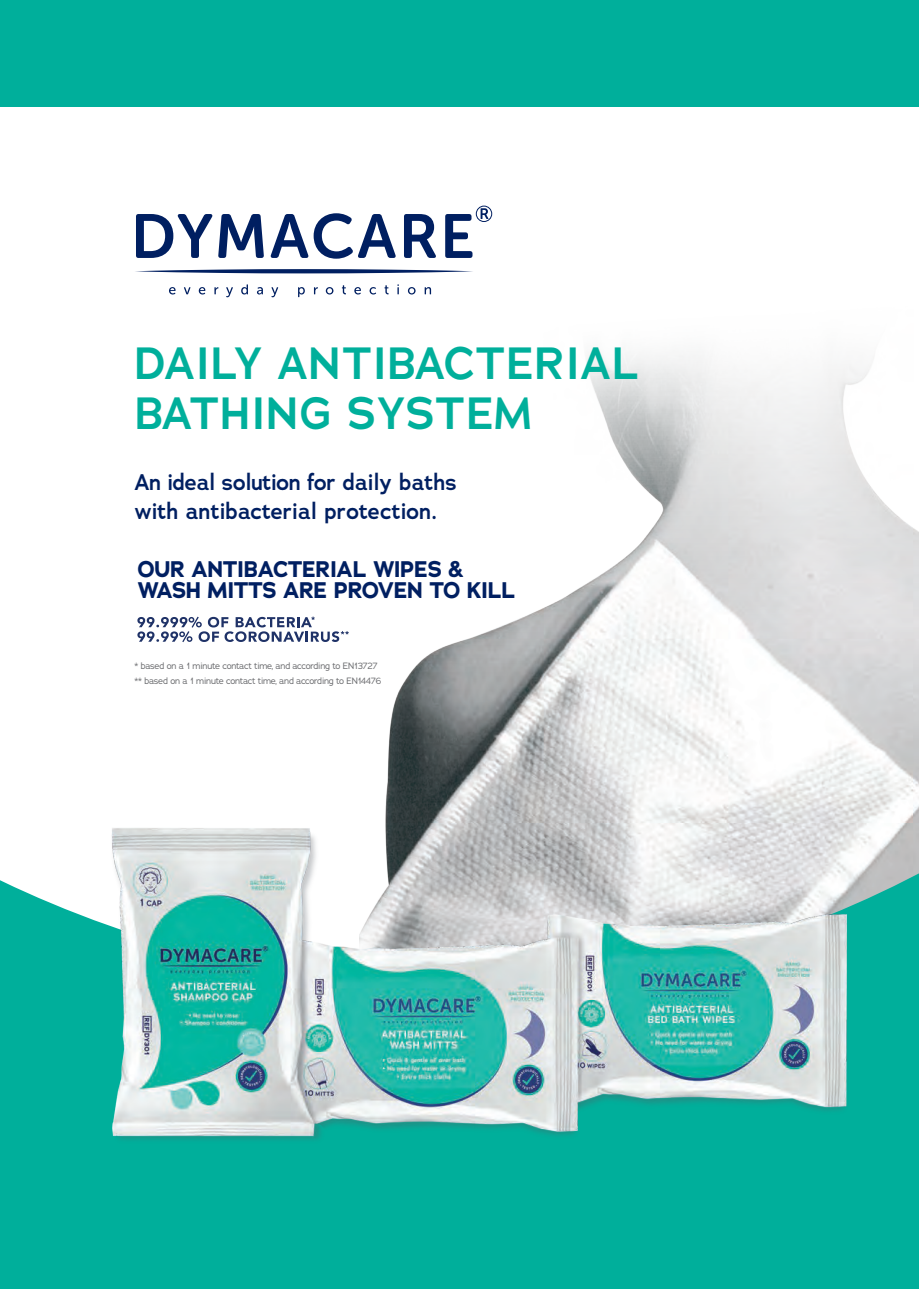
<style>
.page{position:relative;width:919px;height:1289px;background:#fff}
.page>*{position:absolute;margin:0;border:0;box-sizing:border-box;transform-origin:0 0}
.t1{font:600 45px/49.5px "Adrianna";color:#00af9b}
.t2{font:700 22.5px "Adrianna";letter-spacing:-.02em;color:#001f61}
.t3{font:600 22.5px "Adrianna";letter-spacing:-.02em;color:#001f61}
.t4{font:600 22.5px "Adrianna";color:#001f61}
.t5{font:9px "Adrianna";letter-spacing:-.02em;color:#6c6d70}
</style>
<div class="page">
<img style="left:359px;top:273px;width:559px;height:544px">
<svg style="left:136px;top:214px;width:128px;height:44px"></svg>
<svg style="left:270px;top:213px;width:126px;height:46px"></svg>
<svg style="left:404px;top:214px;width:32px;height:44px"></svg>
<svg style="left:445px;top:214px;width:27px;height:44px"></svg>
<svg style="left:480px;top:208px;width:8px;height:11px"></svg>
<div style="left:476px;top:206px;width:16px;height:16px;border:1px solid #001f61;border-radius:50%"></div>
<svg style="left:135px;top:269px;width:338px;height:4px"></svg>
<svg style="left:169px;top:287px;width:6px;height:7px"></svg>
<svg style="left:184px;top:287px;width:6px;height:7px"></svg>
<svg style="left:199px;top:287px;width:6px;height:7px"></svg>
<svg style="left:214px;top:287px;width:4px;height:7px"></svg>
<svg style="left:226px;top:287px;width:7px;height:10px"></svg>
<svg style="left:241px;top:284px;width:7px;height:10px"></svg>
<svg style="left:257px;top:287px;width:6px;height:7px"></svg>
<svg style="left:271px;top:287px;width:7px;height:10px"></svg>
<svg style="left:298px;top:287px;width:7px;height:10px"></svg>
<svg style="left:314px;top:287px;width:4px;height:7px"></svg>
<svg style="left:326px;top:287px;width:7px;height:7px"></svg>
<svg style="left:342px;top:285px;width:4px;height:9px"></svg>
<svg style="left:354px;top:287px;width:7px;height:7px"></svg>
<svg style="left:369px;top:287px;width:7px;height:7px"></svg>
<svg style="left:384px;top:285px;width:4px;height:9px"></svg>
<svg style="left:397px;top:284px;width:2px;height:10px"></svg>
<svg style="left:408px;top:287px;width:7px;height:7px"></svg>
<svg style="left:424px;top:287px;width:7px;height:7px"></svg>
<svg style="left:137px;top:616px;width:212px;height:26px"></svg>
<svg style="left:0;top:817px;width:918px;height:471px;background:#15b4a2"></svg>
<div style="left:0;top:0;width:918px;height:107px;background:#00af9b"></div>
<img style="left:106px;top:806px;width:756px;height:384px">
<p class="t1" style="left:134px;top:339px;width:507px">DAILY ANTIBACTERIAL<br>BATHING SYSTEM</p>
<p class="t3" style="left:134px;top:468px;width:324px">An ideal solution for daily baths</p>
<p class="t4" style="left:134px;top:496px;width:304px">with antibacterial protection.</p>
<p class="t2" style="left:137px;top:554px;width:328px">OUR ANTIBACTERIAL WIPES &amp;</p>
<p class="t2" style="left:137px;top:575px;width:379px">WASH MITTS ARE PROVEN TO KILL</p>
<p class="t5" style="left:134px;top:659px;width:244px">* based on a 1 minute contact time, and according to EN13727</p>
<p class="t5" style="left:134px;top:674px;width:248px">** based on a 1 minute contact time, and according to EN14476</p>
</div>
